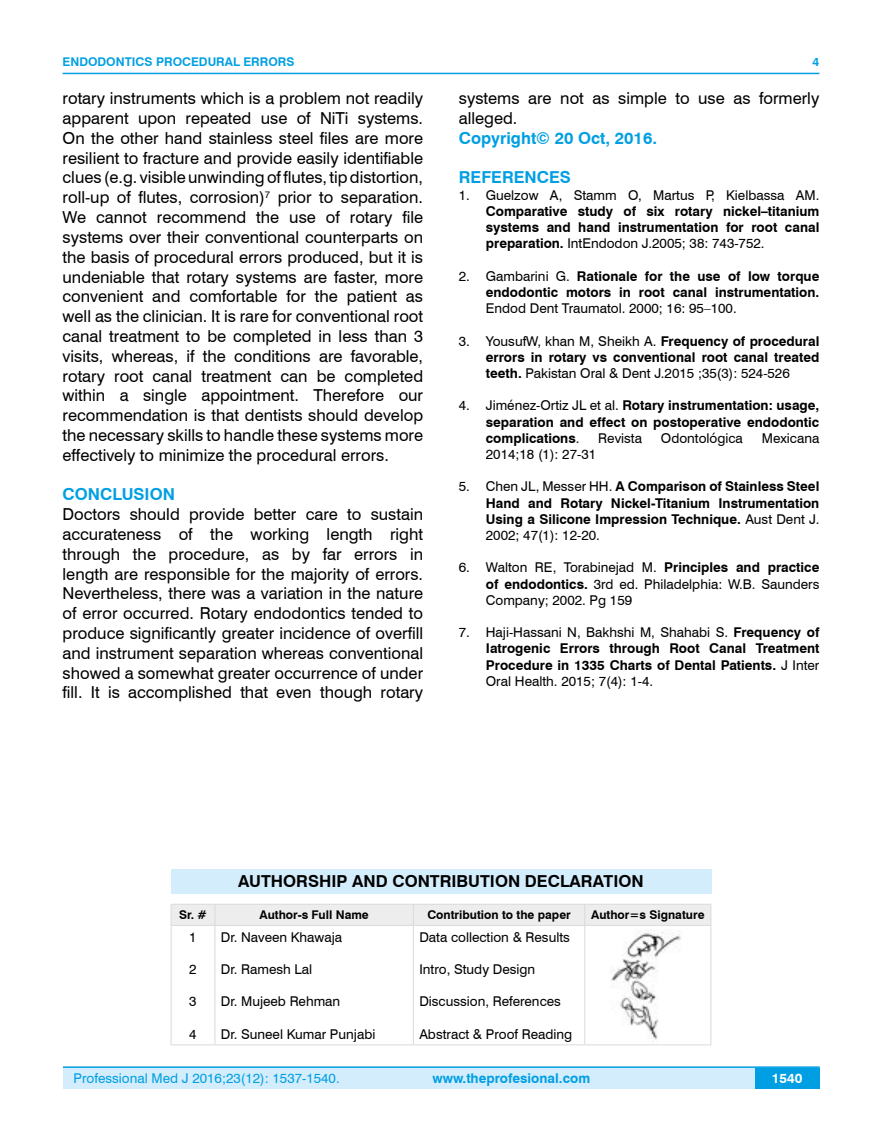
<style>
.page{position:relative;width:882px;height:1145px;background:#fff}
.page>*{position:absolute;margin:0;border:0;box-sizing:border-box;transform-origin:0 0}
.t1{font:16.5px/19.8px "Swiss 721 BT";color:#000;text-align:justify}
.t2{font:700 16.5px "Swiss 721 BT";color:#009fe3}
.t3{font:700 16.5px "Swiss 721 BT";color:#000}
.t4{font:700 13.5px/16.2px "Swiss 721 BT";color:#000;text-align:justify}
.t5{font:13.5px/16.2px "Swiss 721 BT";color:#000;text-align:justify}
.t6{font:13.5px "Swiss 721 BT";color:#009fe3}
.t7{font:700 13.5px "Swiss 721 BT";color:#009fe3}
.t8{font:700 13.5px "Swiss 721 BT";color:#fff}
.t9{font:700 12px "Swiss 721 BT";color:#000}
.t10{font:700 12px "Swiss 721 BT";color:#009fe3}
.s1{font-weight:400}
.s2{font-weight:700}
</style>
<div class="page">
<div style="left:63px;top:1067px;width:756px;height:21px;background:#d4edfc"></div>
<hr style="left:63px;top:1066px;width:756px;height:2px;background:#009fe3">
<div style="left:754px;top:1068px;width:65px;height:20px;background:#009fe3"></div>
<hr style="left:63px;top:73px;width:756px;height:1px;background:#009fe3">
<div style="left:171px;top:869px;width:540px;height:24px;background:#d4edfc"></div>
<div style="left:171px;top:904px;width:540px;height:21px;background:#ededed"></div>
<hr style="left:171px;top:925px;width:44px;height:1px;background:#dadada">
<hr style="left:171px;top:925px;width:1px;height:119px;background:#dadada">
<hr style="left:215px;top:925px;width:198px;height:1px;background:#dadada">
<hr style="left:214px;top:925px;width:1px;height:119px;background:#dadada">
<hr style="left:413px;top:925px;width:171px;height:1px;background:#dadada">
<hr style="left:413px;top:925px;width:1px;height:119px;background:#dadada">
<hr style="left:584px;top:925px;width:127px;height:1px;background:#dadada">
<hr style="left:584px;top:925px;width:1px;height:119px;background:#dadada">
<hr style="left:710px;top:925px;width:1px;height:119px;background:#dadada">
<hr style="left:171px;top:1044px;width:44px;height:1px;background:#dadada">
<hr style="left:215px;top:1044px;width:198px;height:1px;background:#dadada">
<hr style="left:413px;top:1044px;width:171px;height:1px;background:#dadada">
<hr style="left:584px;top:1044px;width:127px;height:1px;background:#dadada">
<img style="left:610px;top:929px;width:71px;height:111px">
<p class="t10" style="left:63px;top:53px;width:233px">ENDODONTICS PROCEDURAL ERRORS</p>
<p class="t1" style="left:63px;top:88px;width:362px">rotary instruments which is a problem not readily apparent upon repeated use of NiTi systems.<br>On the other hand stainless steel files are more resilient to fracture and provide easily identifiable clues (e.g. visible unwinding of flutes, tip distortion, roll-up of flutes, corrosion)<sup>7</sup> prior to separation.<br>We cannot recommend the use of rotary file systems over their conventional counterparts on the basis of procedural errors produced, but it is undeniable that rotary systems are faster, more convenient and comfortable for the patient as well as the clinician. It is rare for conventional root canal treatment to be completed in less than 3 visits, whereas, if the conditions are favorable, rotary root canal treatment can be completed within a single appointment. Therefore our recommendation is that dentists should develop the necessary skills to handle these systems more effectively to minimize the procedural errors.</p>
<p class="t2" style="left:63px;top:483px;width:114px">CONCLUSION</p>
<p class="t1" style="left:63px;top:504px;width:362px">Doctors should provide better care to sustain accurateness of the working length right through the procedure, as by far errors in length are responsible for the majority of errors.<br>Nevertheless, there was a variation in the nature of error occurred. Rotary endodontics tended to produce significantly greater incidence of overfill and instrument separation whereas conventional showed a somewhat greater occurrence of under fill. It is accomplished that even though rotary</p>
<p class="t10" style="left:812px;top:53px;width:8px">4</p>
<p class="t1" style="left:458px;top:88px;width:362px">systems are not as simple to use as formerly alleged.</p>
<p class="t2" style="left:458px;top:127px;width:200px">Copyright© 20 Oct, 2016.</p>
<p class="t2" style="left:458px;top:166px;width:114px">REFERENCES</p>
<p class="t5" style="left:458px;top:186px;width:362px">1. Guelzow A, Stamm O, Martus P, Kielbassa AM.</p>
<p class="t4" style="left:485px;top:202px;width:335px">Comparative study of six rotary nickel–titanium systems and hand instrumentation for root canal preparation. <span class="s1">IntEndodon J.2005; 38: 743-752.</span></p>
<p class="t4" style="left:458px;top:267px;width:362px;text-align:right"><span class="s1">2. Gambarini G.</span> Rationale for the use of low torque endodontic motors in root canal instrumentation.</p>
<p class="t5" style="left:485px;top:300px;width:252px">Endod Dent Traumatol. 2000; 16: 95–100.</p>
<p class="t4" style="left:485px;top:332px;width:335px;text-indent:-27px"><span class="s1">3. YousufW, khan M, Sheikh A.</span> Frequency of procedural errors in rotary vs conventional root canal treated teeth. <span class="s1">Pakistan Oral &amp; Dent J.2015 ;35(3): 524-526</span></p>
<p class="t4" style="left:485px;top:397px;width:335px;text-indent:-27px"><span class="s1">4. Jiménez-Ortiz JL et al.</span> Rotary instrumentation: usage, separation and effect on postoperative endodontic complications<span class="s1">.</span></p>
<p class="t5" style="left:598px;top:429px;width:45px">Revista</p>
<p class="t5" style="left:660px;top:429px;width:83px">Odontológica</p>
<p class="t5" style="left:761px;top:429px;width:59px">Mexicana</p>
<p class="t5" style="left:485px;top:445px;width:112px">2014;18 (1): 27-31</p>
<p class="t4" style="left:485px;top:478px;width:335px;text-indent:-27px"><span class="s1">5. Chen JL, Messer HH.</span> A Comparison of Stainless Steel Hand and Rotary Nickel-Titanium Instrumentation Using a Silicone Impression Technique. <span class="s1">Aust Dent J.<br>2002; 47(1): 12-20.</span></p>
<p class="t5" style="left:485px;top:559px;width:335px;text-indent:-27px">6. Walton RE, Torabinejad M. <span class="s2">Principles and practice of endodontics.</span> 3rd ed. Philadelphia: W.B. Saunders Company; 2002. Pg 159</p>
<p class="t4" style="left:485px;top:624px;width:335px;text-indent:-27px"><span class="s1">7. Haji-Hassani N, Bakhshi M, Shahabi S.</span> Frequency of Iatrogenic Errors through Root Canal Treatment Procedure in 1335 Charts of Dental Patients. <span class="s1">J Inter Oral Health. 2015; 7(4): 1-4.</span></p>
<p class="t3" style="left:238px;top:870px;width:406px">AUTHORSHIP AND CONTRIBUTION DECLARATION</p>
<p class="t9" style="left:179px;top:906px;width:29px">Sr. #</p>
<p class="t9" style="left:259px;top:906px;width:111px">Author-s Full Name</p>
<p class="t9" style="left:427px;top:906px;width:145px">Contribution to the paper</p>
<p class="t9" style="left:591px;top:906px;width:115px">Author=s Signature</p>
<p class="t5" style="left:189px;top:928px;width:9px">1</p>
<p class="t5" style="left:189px;top:960px;width:9px">2</p>
<p class="t5" style="left:189px;top:993px;width:9px">3</p>
<p class="t5" style="left:189px;top:1025px;width:9px">4</p>
<p class="t5" style="left:419px;top:928px;width:152px">Data collection &amp; Results</p>
<p class="t5" style="left:419px;top:960px;width:117px">Intro, Study Design</p>
<p class="t5" style="left:419px;top:993px;width:143px">Discussion, References</p>
<p class="t5" style="left:419px;top:1025px;width:154px">Abstract &amp; Proof Reading</p>
<p class="t5" style="left:221px;top:928px;width:123px">Dr. Naveen Khawaja</p>
<p class="t5" style="left:221px;top:960px;width:93px">Dr. Ramesh Lal</p>
<p class="t5" style="left:221px;top:993px;width:121px">Dr. Mujeeb Rehman</p>
<p class="t5" style="left:221px;top:1025px;width:156px">Dr. Suneel Kumar Punjabi</p>
<p class="t6" style="left:74px;top:1069px;width:267px">Professional Med J 2016;23(12): 1537-1540.</p>
<p class="t7" style="left:432px;top:1069px;width:159px">www.theprofesional.com</p>
<p class="t8" style="left:771px;top:1069px;width:32px">1540</p>
</div>
